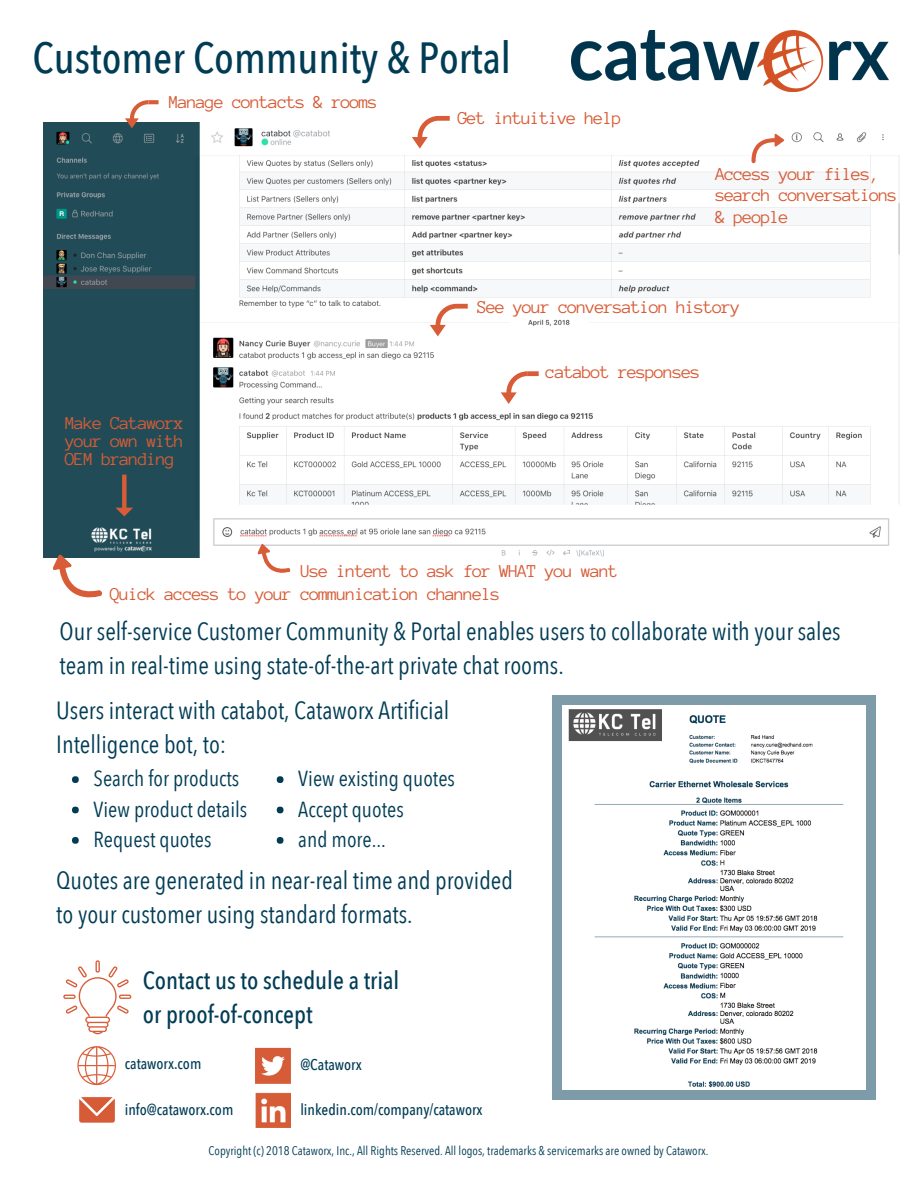
<style>
.page{position:relative;width:918px;height:1188px;background:#fff}
.page>*{position:absolute;margin:0;border:0;box-sizing:border-box;transform-origin:0 0}
.t1{font:500 43.65px "Avenir Next Condensed";color:#013c55}
.t2{font:24.9px/33.8px "Avenir Next Condensed";color:#013c55}
.t3{font:500 24.9px/33.8px "Avenir Next Condensed";color:#013c55}
.t4{font:21.75px/30.3px "Avenir Next Condensed";color:#013c55}
.t5{font:18.75px/21.3px "Anonymous Pro";letter-spacing:-.06em;color:#d75c37}
.t6{font:500 15.6px "Avenir Next Condensed";color:#013c55}
.t7{font:12.45px "Avenir Next Condensed";color:#013c55}
</style>
<div class="page">
<img style="left:572px;top:30px;width:317px;height:61px">
<img style="left:44px;top:123px;width:856px;height:435px">
<img style="left:565px;top:704px;width:290px;height:384px">
<svg style="left:501px;top:371px;width:38px;height:33px"></svg>
<svg style="left:256px;top:540px;width:35px;height:33px"></svg>
<svg style="left:50px;top:548px;width:53px;height:50px"></svg>
<svg style="left:125px;top:100px;width:34px;height:28px"></svg>
<svg style="left:752px;top:134px;width:32px;height:29px"></svg>
<svg style="left:430px;top:304px;width:38px;height:32px"></svg>
<svg style="left:412px;top:116px;width:38px;height:32px"></svg>
<div style="left:866px;top:1090px;width:10px;height:10px;background:#7d9ba8"></div>
<div style="left:552px;top:704px;width:10px;height:387px;background:#7d9ba8"></div>
<div style="left:552px;top:1090px;width:10px;height:10px;background:#7d9ba8"></div>
<div style="left:866px;top:704px;width:10px;height:387px;background:#7d9ba8"></div>
<div style="left:561px;top:1090px;width:306px;height:10px;background:#7d9ba8"></div>
<div style="left:866px;top:695px;width:10px;height:9px;background:#7d9ba8"></div>
<div style="left:552px;top:695px;width:10px;height:9px;background:#7d9ba8"></div>
<div style="left:561px;top:695px;width:306px;height:9px;background:#7d9ba8"></div>
<div style="left:72px;top:776px;width:7px;height:7px;background:#013c55;border-radius:50%"></div>
<div style="left:72px;top:807px;width:7px;height:6px;background:#013c55;border-radius:50%"></div>
<div style="left:72px;top:837px;width:7px;height:7px;background:#013c55;border-radius:50%"></div>
<svg style="left:116px;top:475px;width:17px;height:41px"></svg>
<img style="left:77px;top:1046px;width:39px;height:40px">
<img style="left:79px;top:1097px;width:36px;height:26px">
<img style="left:255px;top:1047px;width:35px;height:36px">
<img style="left:255px;top:1092px;width:35px;height:35px">
<svg style="left:63px;top:960px;width:68px;height:74px"></svg>
<div style="left:277px;top:776px;width:7px;height:7px;background:#013c55;border-radius:50%"></div>
<div style="left:277px;top:807px;width:7px;height:6px;background:#013c55;border-radius:50%"></div>
<div style="left:277px;top:837px;width:7px;height:7px;background:#013c55;border-radius:50%"></div>
<h1 class="t1" style="left:33px;top:29px;width:480px">Customer Community &amp; Portal</h1>
<p class="t5" style="left:169px;top:92px;width:211px">Manage contacts &amp; rooms</p>
<p class="t5" style="left:65px;top:415px;width:120px;line-height:18px;text-align:justify">Make Cataworx your own with OEM branding</p>
<p class="t5" style="left:458px;top:108px;width:166px">Get intuitive help</p>
<p class="t5" style="left:716px;top:164px;width:184px">Access your files, search conversations &amp; people</p>
<p class="t5" style="left:477px;top:297px;width:265px">See your conversation history</p>
<p class="t5" style="left:546px;top:362px;width:157px">catabot responses</p>
<p class="t5" style="left:110px;top:560px;width:510px;line-height:22.5px;text-indent:190px">Use intent to ask for WHAT you want<br>Quick access to your communication channels</p>
<p class="t2" style="left:60px;top:615px;width:783px">Our self-service Customer Community &amp; Portal enables users to collaborate with your sales team in real-time using state-of-the-art private chat rooms.</p>
<p class="t2" style="left:56px;top:694px;width:395px">Users interact with catabot, Cataworx Artificial<br>Intelligence bot, to:</p>
<p class="t4" style="left:94px;top:764px;width:155px">Search for products<br>View product details<br>Request quotes</p>
<p class="t2" style="left:56px;top:864px;width:458px">Quotes are generated in near-real time and provided to your customer using standard formats.</p>
<p class="t4" style="left:298px;top:764px;width:158px">View existing quotes<br>Accept quotes<br>and more...</p>
<p class="t3" style="left:143px;top:964px;width:258px">Contact us to schedule a trial or proof-of-concept</p>
<p class="t6" style="left:300px;top:1054px;width:63px">@Cataworx</p>
<p class="t6" style="left:125px;top:1053px;width:78px">cataworx.com</p>
<p class="t6" style="left:125px;top:1099px;width:110px">info@cataworx.com</p>
<p class="t6" style="left:300px;top:1099px;width:184px">linkedin.com/company/cataworx</p>
<p class="t7" style="left:209px;top:1143px;width:501px">Copyright (c) 2018 Cataworx, Inc., All Rights Reserved. All logos, trademarks &amp; servicemarks are owned by Cataworx.</p>
</div>
